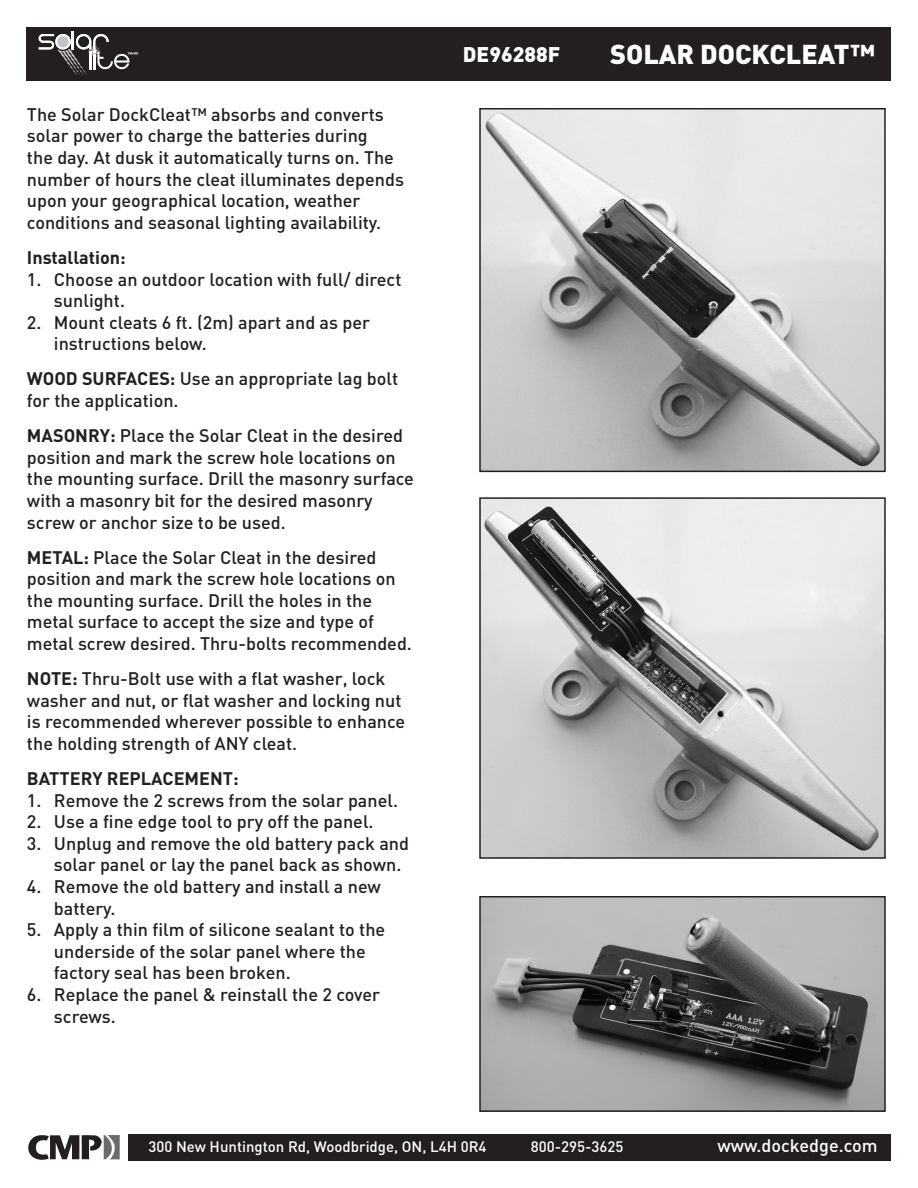
<style>
.page{position:relative;width:918px;height:1188px;background:#fff}
.page>*{position:absolute;margin:0;border:0;box-sizing:border-box;transform-origin:0 0}
.t1{font:900 27px "DIN";color:#fff}
.t2{font:900 21px "DIN";color:#fff}
.t3{font:500 18px/21.6px "DIN";color:#231f20}
.t4{font:700 18px "DIN";color:#231f20}
.t5{font:500 18px "DIN";color:#fff}
.t6{font:500 15px "DIN";color:#fff}
.s1{font-weight:700}
</style>
<div class="page">
<div style="left:27px;top:27px;width:864px;height:54px;background:#231f20"></div>
<svg style="left:39px;top:31px;width:99px;height:45px"></svg>
<img style="left:482px;top:899px;width:401px;height:210px">
<div style="left:479px;top:896px;width:407px;height:216px;border:2px solid #231f20"></div>
<img style="left:482px;top:500px;width:401px;height:356px">
<div style="left:479px;top:497px;width:407px;height:362px;border:2px solid #231f20"></div>
<img style="left:482px;top:111px;width:401px;height:358px">
<div style="left:479px;top:108px;width:407px;height:364px;border:2px solid #231f20"></div>
<div style="left:128px;top:1134px;width:763px;height:27px;background:#231f20"></div>
<svg style="left:28px;top:1135px;width:92px;height:25px"></svg>
<p class="t3" style="left:27px;top:103px;width:379px">The Solar DockCleat™ absorbs and converts solar power to charge the batteries during<br>the day. At dusk it automatically turns on. The number of hours the cleat illuminates depends upon your geographical location, weather conditions and seasonal lighting availability.</p>
<p class="t4" style="left:27px;top:246px;width:100px">Installation:</p>
<p class="t3" style="left:54px;top:268px;width:349px;text-indent:-27px">1. Choose an outdoor location with full/ direct sunlight.</p>
<p class="t3" style="left:54px;top:311px;width:318px;text-indent:-27px">2. Mount cleats 6 ft. (2m) apart and as per instructions below.</p>
<p class="t3" style="left:27px;top:368px;width:373px"><span class="s1">WOOD SURFACES:</span> Use an appropriate lag bolt for the application.</p>
<p class="t3" style="left:27px;top:424px;width:389px"><span class="s1">MASONRY:</span> Place the Solar Cleat in the desired position and mark the screw hole locations on the mounting surface. Drill the masonry surface with a masonry bit for the desired masonry screw or anchor size to be used.</p>
<p class="t3" style="left:27px;top:546px;width:386px"><span class="s1">METAL:</span> Place the Solar Cleat in the desired position and mark the screw hole locations on the mounting surface. Drill the holes in the metal surface to accept the size and type of metal screw desired. Thru-bolts recommended.</p>
<p class="t3" style="left:27px;top:667px;width:380px"><span class="s1">NOTE:</span> Thru-Bolt use with a flat washer, lock washer and nut, or flat washer and locking nut is recommended wherever possible to enhance the holding strength of ANY cleat.</p>
<p class="t4" style="left:27px;top:767px;width:213px">BATTERY REPLACEMENT:</p>
<p class="t3" style="left:27px;top:789px;width:373px">1. Remove the 2 screws from the solar panel.</p>
<p class="t3" style="left:27px;top:810px;width:348px">2. Use a fine edge tool to pry off the panel.</p>
<p class="t3" style="left:54px;top:832px;width:357px;text-indent:-27px">3. Unplug and remove the old battery pack and solar panel or lay the panel back as shown.</p>
<p class="t3" style="left:54px;top:875px;width:329px;text-indent:-27px">4. Remove the old battery and install a new battery.</p>
<p class="t3" style="left:54px;top:918px;width:333px;text-indent:-27px">5. Apply a thin film of silicone sealant to the underside of the solar panel where the factory seal has been broken.</p>
<p class="t3" style="left:54px;top:983px;width:328px;text-indent:-27px">6. Replace the panel &amp; reinstall the 2 cover screws.</p>
<p class="t2" style="left:463px;top:41px;width:99px">DE96288F</p>
<p class="t1" style="left:610px;top:36px;width:267px">SOLAR DOCKCLEAT™</p>
<p class="t6" style="left:148px;top:1137px;width:340px">300 New Huntington Rd, Woodbridge, ON, L4H 0R4</p>
<p class="t6" style="left:531px;top:1137px;width:94px">800-295-3625</p>
<p class="t5" style="left:717px;top:1134px;width:162px">www.dockedge.com</p>
</div>
